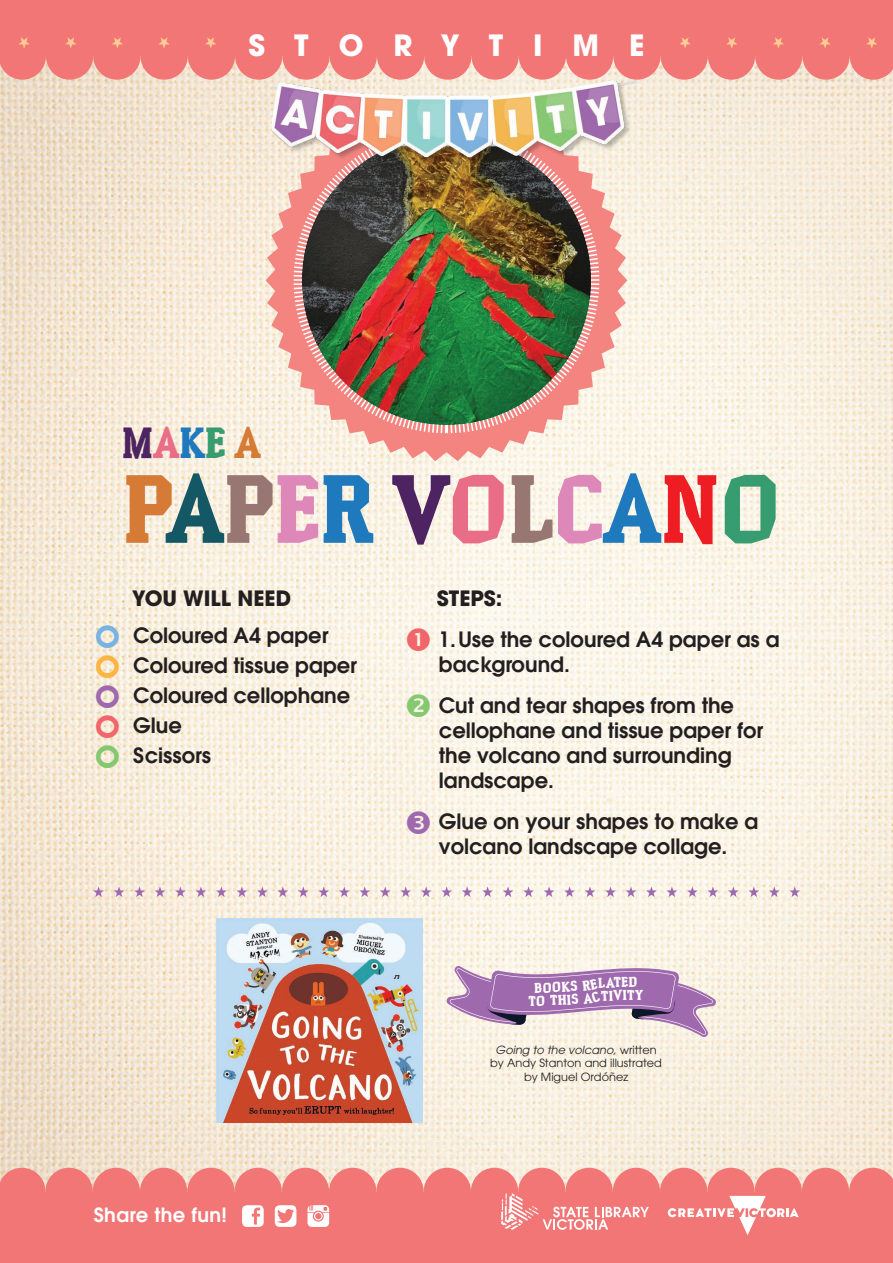
<style>
.page{position:relative;width:893px;height:1263px;background:#fff}
.page>*{position:absolute;margin:0;border:0;box-sizing:border-box;transform-origin:0 0}
.t1{font:900 99.9px "Hammerhead";color:#987671}
.t2{font:900 45px "Hammerhead";color:#4e2362}
.t3{font:700 29.1px "ITC Avant Garde Pro";color:#fff}
.t4{font:600 21px/25.2px "ITC Avant Garde Pro";color:#231f20}
.t5{font:700 21px "ITC Avant Garde Pro";color:#231f20}
.t6{font:600 19.5px "ITC Avant Garde Pro";letter-spacing:.02em;color:#fff}
.t7{font:11.25px/13.5px "ITC Avant Garde Pro";color:#231f20;text-align:center}
.s1{color:#e96d87}
.s2{color:#1e7abd}
.s3{color:#379c6f}
.s4{color:#d67b35}
.s5{color:#145865}
.s6{color:#dd88b9}
.s7{color:#4e2362}
.s8{color:#ee1d23}
.s9{font-style:italic}
</style>
<div class="page">
<img style="left:0;top:61px;width:893px;height:1126px">
<div style="left:0;top:0;width:893px;height:56px;background:#f27675"></div>
<div style="left:802px;top:32px;width:48px;height:48px;background:#f27675;border-radius:50%"></div>
<div style="left:755px;top:32px;width:47px;height:48px;background:#f27675;border-radius:50%"></div>
<div style="left:708px;top:32px;width:47px;height:48px;background:#f27675;border-radius:50%"></div>
<div style="left:661px;top:32px;width:47px;height:48px;background:#f27675;border-radius:50%"></div>
<div style="left:613px;top:32px;width:48px;height:48px;background:#f27675;border-radius:50%"></div>
<div style="left:566px;top:32px;width:47px;height:48px;background:#f27675;border-radius:50%"></div>
<div style="left:519px;top:32px;width:47px;height:48px;background:#f27675;border-radius:50%"></div>
<div style="left:471px;top:32px;width:48px;height:48px;background:#f27675;border-radius:50%"></div>
<div style="left:424px;top:32px;width:47px;height:48px;background:#f27675;border-radius:50%"></div>
<div style="left:377px;top:32px;width:47px;height:48px;background:#f27675;border-radius:50%"></div>
<div style="left:330px;top:32px;width:47px;height:48px;background:#f27675;border-radius:50%"></div>
<div style="left:282px;top:32px;width:48px;height:48px;background:#f27675;border-radius:50%"></div>
<div style="left:235px;top:32px;width:47px;height:48px;background:#f27675;border-radius:50%"></div>
<div style="left:188px;top:32px;width:47px;height:48px;background:#f27675;border-radius:50%"></div>
<div style="left:141px;top:32px;width:47px;height:48px;background:#f27675;border-radius:50%"></div>
<div style="left:93px;top:32px;width:48px;height:48px;background:#f27675;border-radius:50%"></div>
<div style="left:46px;top:32px;width:47px;height:48px;background:#f27675;border-radius:50%"></div>
<div style="left:0;top:1193px;width:893px;height:70px;background:#f27675"></div>
<svg style="left:849px;top:1168px;width:44px;height:25px"></svg>
<div style="left:802px;top:1168px;width:47px;height:47px;background:#f27675;border-radius:50%"></div>
<div style="left:755px;top:1168px;width:47px;height:47px;background:#f27675;border-radius:50%"></div>
<div style="left:707px;top:1168px;width:48px;height:47px;background:#f27675;border-radius:50%"></div>
<div style="left:660px;top:1168px;width:47px;height:47px;background:#f27675;border-radius:50%"></div>
<div style="left:613px;top:1168px;width:47px;height:47px;background:#f27675;border-radius:50%"></div>
<div style="left:565px;top:1168px;width:48px;height:47px;background:#f27675;border-radius:50%"></div>
<div style="left:518px;top:1168px;width:47px;height:47px;background:#f27675;border-radius:50%"></div>
<div style="left:471px;top:1168px;width:47px;height:47px;background:#f27675;border-radius:50%"></div>
<div style="left:424px;top:1168px;width:47px;height:47px;background:#f27675;border-radius:50%"></div>
<div style="left:376px;top:1168px;width:48px;height:47px;background:#f27675;border-radius:50%"></div>
<div style="left:329px;top:1168px;width:47px;height:47px;background:#f27675;border-radius:50%"></div>
<div style="left:282px;top:1168px;width:47px;height:47px;background:#f27675;border-radius:50%"></div>
<div style="left:235px;top:1168px;width:47px;height:47px;background:#f27675;border-radius:50%"></div>
<div style="left:187px;top:1168px;width:48px;height:47px;background:#f27675;border-radius:50%"></div>
<div style="left:140px;top:1168px;width:47px;height:47px;background:#f27675;border-radius:50%"></div>
<div style="left:93px;top:1168px;width:47px;height:47px;background:#f27675;border-radius:50%"></div>
<div style="left:45px;top:1168px;width:48px;height:47px;background:#f27675;border-radius:50%"></div>
<svg style="left:0;top:1168px;width:45px;height:25px"></svg>
<svg style="left:266px;top:99px;width:361px;height:362px"></svg>
<img style="left:292px;top:164px;width:309px;height:271px">
<svg style="left:307px;top:1205px;width:22px;height:22px"></svg>
<svg style="left:275px;top:1205px;width:21px;height:22px"></svg>
<svg style="left:242px;top:1205px;width:22px;height:22px"></svg>
<img style="left:273px;top:76px;width:364px;height:88px">
<svg style="left:668px;top:1196px;width:131px;height:39px"></svg>
<svg style="left:501px;top:1193px;width:148px;height:37px"></svg>
<svg style="left:482px;top:886px;width:11px;height:11px"></svg>
<svg style="left:462px;top:886px;width:10px;height:11px"></svg>
<svg style="left:441px;top:886px;width:11px;height:11px"></svg>
<svg style="left:421px;top:886px;width:10px;height:11px"></svg>
<svg style="left:380px;top:886px;width:11px;height:11px"></svg>
<svg style="left:175px;top:886px;width:11px;height:11px"></svg>
<svg style="left:155px;top:886px;width:10px;height:11px"></svg>
<svg style="left:134px;top:886px;width:11px;height:11px"></svg>
<svg style="left:114px;top:886px;width:10px;height:11px"></svg>
<svg style="left:93px;top:886px;width:11px;height:11px"></svg>
<svg style="left:278px;top:886px;width:10px;height:11px"></svg>
<svg style="left:257px;top:886px;width:11px;height:11px"></svg>
<svg style="left:237px;top:886px;width:10px;height:11px"></svg>
<svg style="left:216px;top:886px;width:11px;height:11px"></svg>
<svg style="left:196px;top:886px;width:10px;height:11px"></svg>
<svg style="left:585px;top:886px;width:10px;height:11px"></svg>
<svg style="left:564px;top:886px;width:11px;height:11px"></svg>
<svg style="left:544px;top:886px;width:10px;height:11px"></svg>
<svg style="left:523px;top:886px;width:11px;height:11px"></svg>
<svg style="left:503px;top:886px;width:10px;height:11px"></svg>
<svg style="left:400px;top:886px;width:11px;height:11px"></svg>
<svg style="left:359px;top:886px;width:11px;height:11px"></svg>
<svg style="left:339px;top:886px;width:11px;height:11px"></svg>
<svg style="left:318px;top:886px;width:11px;height:11px"></svg>
<svg style="left:298px;top:886px;width:11px;height:11px"></svg>
<svg style="left:687px;top:886px;width:11px;height:11px"></svg>
<svg style="left:667px;top:886px;width:10px;height:11px"></svg>
<svg style="left:646px;top:886px;width:11px;height:11px"></svg>
<svg style="left:626px;top:886px;width:10px;height:11px"></svg>
<svg style="left:605px;top:886px;width:11px;height:11px"></svg>
<svg style="left:728px;top:886px;width:11px;height:11px"></svg>
<svg style="left:789px;top:886px;width:11px;height:11px"></svg>
<svg style="left:769px;top:886px;width:11px;height:11px"></svg>
<svg style="left:748px;top:886px;width:11px;height:11px"></svg>
<svg style="left:707px;top:886px;width:11px;height:11px"></svg>
<svg style="left:205px;top:37px;width:11px;height:12px"></svg>
<svg style="left:158px;top:37px;width:12px;height:12px"></svg>
<svg style="left:112px;top:37px;width:11px;height:12px"></svg>
<svg style="left:65px;top:37px;width:11px;height:12px"></svg>
<svg style="left:0;top:37px;width:46px;height:43px"></svg>
<svg style="left:850px;top:37px;width:43px;height:43px"></svg>
<svg style="left:819px;top:37px;width:12px;height:12px"></svg>
<svg style="left:773px;top:37px;width:11px;height:12px"></svg>
<svg style="left:726px;top:37px;width:11px;height:12px"></svg>
<svg style="left:679px;top:37px;width:12px;height:12px"></svg>
<img style="left:216px;top:918px;width:206px;height:205px">
<svg style="left:407px;top:628px;width:23px;height:23px"></svg>
<svg style="left:407px;top:694px;width:23px;height:23px"></svg>
<svg style="left:407px;top:810px;width:23px;height:23px"></svg>
<svg style="left:96px;top:625px;width:23px;height:23px"></svg>
<svg style="left:96px;top:655px;width:23px;height:23px"></svg>
<svg style="left:96px;top:685px;width:23px;height:23px"></svg>
<svg style="left:96px;top:715px;width:23px;height:23px"></svg>
<svg style="left:96px;top:745px;width:23px;height:23px"></svg>
<svg style="left:445px;top:960px;width:272px;height:78px"></svg>
<h3 class="t3" style="left:248px;top:26px;width:398px">S T O R Y T I M E</h3>
<h2 class="t2" style="left:122px;top:417px;width:140px">M<span class="s1">A</span><span class="s2">K</span><span class="s3">E</span> <span class="s4">A</span></h2>
<h1 class="t1" style="left:123px;top:451px;width:659px"><span class="s4">P</span><span class="s5">A</span>P<span class="s6">E</span><span class="s2">R</span> <span class="s7">V</span><span class="s1">O</span>L<span class="s6">C</span><span class="s2">A</span><span class="s8">N</span><span class="s3">O</span></h1>
<p class="t5" style="left:132px;top:584px;width:161px">YOU WILL NEED</p>
<p class="t5" style="left:437px;top:584px;width:67px">STEPS:</p>
<p class="t4" style="left:438px;top:626px;width:343px">1.Use the coloured A4 paper as a background.</p>
<p class="t4" style="left:439px;top:692px;width:326px">Cut and tear shapes from the cellophane and tissue paper for the volcano and surrounding landscape.</p>
<p class="t4" style="left:439px;top:808px;width:321px">Glue on your shapes to make a volcano landscape collage.</p>
<p class="t4" style="left:133px;top:619px;width:225px;line-height:30px">Coloured A4 paper<br>Coloured tissue paper<br>Coloured cellophane<br>Glue<br>Scissors</p>
<p class="t6" style="left:94px;top:1202px;width:135px">Share the fun!</p>
<p class="t7" style="left:490px;top:1043px;width:173px"><span class="s9">Going to the volcano,</span> written by Andy Stanton and illustrated by Miguel Ordóñez</p>
</div>
